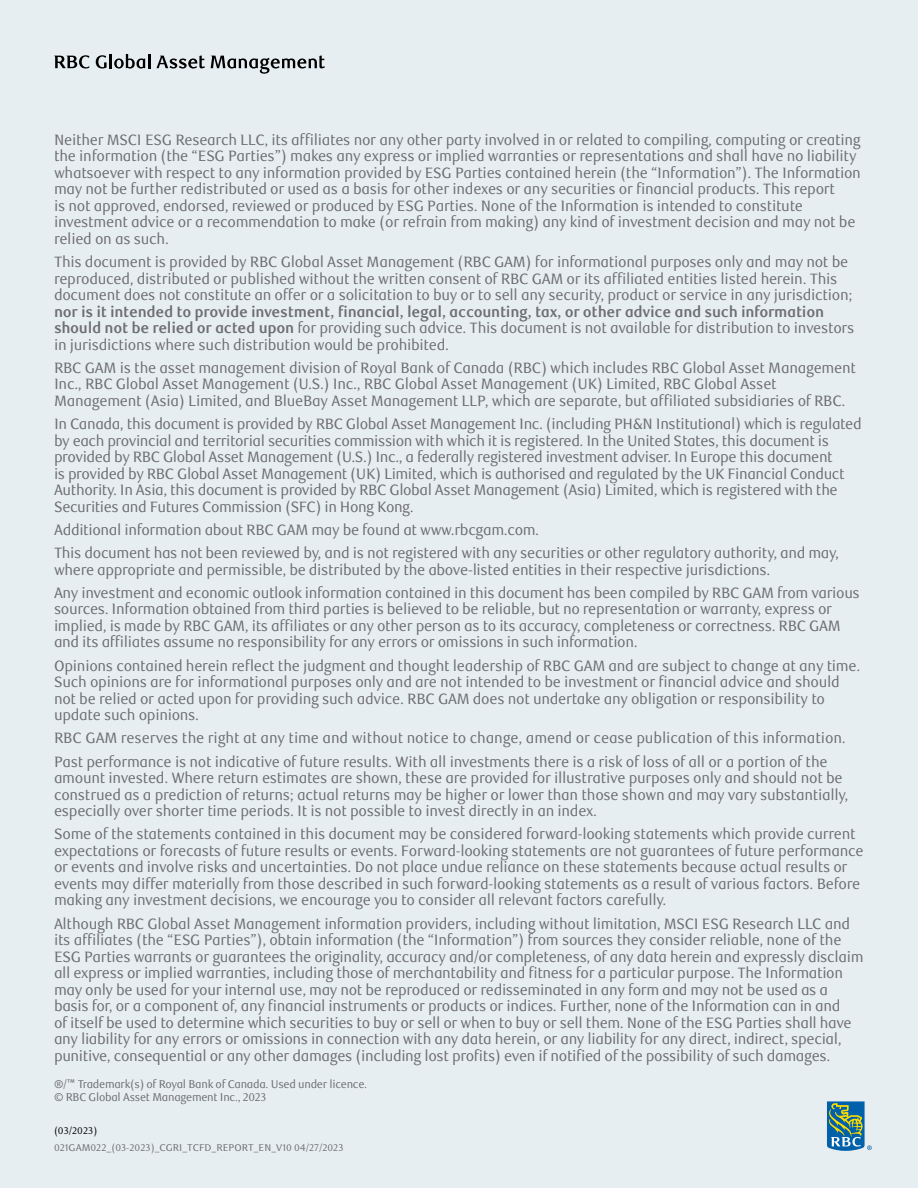
<style>
.page{position:relative;width:918px;height:1188px;background:#e7eef1}
.page>*{position:absolute;margin:0;border:0;box-sizing:border-box;transform-origin:0 0}
.Inside_Pages_ACC_P_Disclosure_no_keyline{font:15px/16.5px "RBC Text Cond";letter-spacing:-.02em;color:#6d6e71}
.Inside_Pages_ACC_P_Trademark{font:11.25px/13.5px "RBC Text Cond";letter-spacing:-.025em;color:#6d6e71}
.t1{font:9.75px "RBC Text";color:#6d6e71}
.Inside_Pages_ACC_P_Form_Number_Date{font:9.75px "RBC Text";color:#000}
.s1{font-weight:700}
</style>
<div class="page">
<svg style="left:827px;top:1101px;width:45px;height:50px"></svg>
<svg style="left:54px;top:55px;width:35px;height:14px"></svg>
<svg style="left:96px;top:54px;width:54px;height:15px"></svg>
<svg style="left:157px;top:55px;width:48px;height:14px"></svg>
<svg style="left:211px;top:55px;width:114px;height:19px"></svg>
<p class="Inside_Pages_ACC_P_Disclosure_no_keyline" style="left:54px;top:132px;width:808px">Neither MSCI ESG Research LLC, its affiliates nor any other party involved in or related to compiling, computing or creating the information (the “ESG Parties”) makes any express or implied warranties or representations and shall have no liability whatsoever with respect to any information provided by ESG Parties contained herein (the “Information”). The Information may not be further redistributed or used as a basis for other indexes or any securities or financial products. This report<br>is not approved, endorsed, reviewed or produced by ESG Parties. None of the Information is intended to constitute investment advice or a recommendation to make (or refrain from making) any kind of investment decision and may not be relied on as such.</p>
<p class="Inside_Pages_ACC_P_Disclosure_no_keyline" style="left:54px;top:254px;width:802px">This document is provided by RBC Global Asset Management (RBC GAM) for informational purposes only and may not be reproduced, distributed or published without the written consent of RBC GAM or its affiliated entities listed herein. This document does not constitute an offer or a solicitation to buy or to sell any security, product or service in any jurisdiction; <span class="s1">nor is it intended to provide investment, financial, legal, accounting, tax, or other advice and such information should not be relied or acted upon</span> for providing such advice. This document is not available for distribution to investors in jurisdictions where such distribution would be prohibited.</p>
<p class="Inside_Pages_ACC_P_Disclosure_no_keyline" style="left:54px;top:360px;width:804px">RBC GAM is the asset management division of Royal Bank of Canada (RBC) which includes RBC Global Asset Management<br>Inc., RBC Global Asset Management (U.S.) Inc., RBC Global Asset Management (UK) Limited, RBC Global Asset<br>Management (Asia) Limited, and BlueBay Asset Management LLP, which are separate, but affiliated subsidiaries of RBC.</p>
<p class="Inside_Pages_ACC_P_Disclosure_no_keyline" style="left:54px;top:416px;width:809px">In Canada, this document is provided by RBC Global Asset Management Inc. (including PH&amp;N Institutional) which is regulated by each provincial and territorial securities commission with which it is registered. In the United States, this document is provided by RBC Global Asset Management (U.S.) Inc., a federally registered investment adviser. In Europe this document<br>is provided by RBC Global Asset Management (UK) Limited, which is authorised and regulated by the UK Financial Conduct Authority. In Asia, this document is provided by RBC Global Asset Management (Asia) Limited, which is registered with the Securities and Futures Commission (SFC) in Hong Kong.</p>
<p class="Inside_Pages_ACC_P_Disclosure_no_keyline" style="left:54px;top:522px;width:487px">Additional information about RBC GAM may be found at www.rbcgam.com.</p>
<p class="Inside_Pages_ACC_P_Disclosure_no_keyline" style="left:54px;top:545px;width:787px">This document has not been reviewed by, and is not registered with any securities or other regulatory authority, and may, where appropriate and permissible, be distributed by the above-listed entities in their respective jurisdictions.</p>
<p class="Inside_Pages_ACC_P_Disclosure_no_keyline" style="left:54px;top:585px;width:807px">Any investment and economic outlook information contained in this document has been compiled by RBC GAM from various sources. Information obtained from third parties is believed to be reliable, but no representation or warranty, express or implied, is made by RBC GAM, its affiliates or any other person as to its accuracy, completeness or correctness. RBC GAM and its affiliates assume no responsibility for any errors or omissions in such information.</p>
<p class="Inside_Pages_ACC_P_Disclosure_no_keyline" style="left:54px;top:658px;width:808px">Opinions contained herein reflect the judgment and thought leadership of RBC GAM and are subject to change at any time.<br>Such opinions are for informational purposes only and are not intended to be investment or financial advice and should not be relied or acted upon for providing such advice. RBC GAM does not undertake any obligation or responsibility to update such opinions.</p>
<p class="Inside_Pages_ACC_P_Disclosure_no_keyline" style="left:54px;top:730px;width:793px">RBC GAM reserves the right at any time and without notice to change, amend or cease publication of this information.</p>
<p class="Inside_Pages_ACC_P_Disclosure_no_keyline" style="left:54px;top:754px;width:796px">Past performance is not indicative of future results. With all investments there is a risk of loss of all or a portion of the amount invested. Where return estimates are shown, these are provided for illustrative purposes only and should not be construed as a prediction of returns; actual returns may be higher or lower than those shown and may vary substantially, especially over shorter time periods. It is not possible to invest directly in an index.</p>
<p class="Inside_Pages_ACC_P_Disclosure_no_keyline" style="left:54px;top:826px;width:811px">Some of the statements contained in this document may be considered forward-looking statements which provide current expectations or forecasts of future results or events. Forward-looking statements are not guarantees of future performance or events and involve risks and uncertainties. Do not place undue reliance on these statements because actual results or events may differ materially from those described in such forward-looking statements as a result of various factors. Before making any investment decisions, we encourage you to consider all relevant factors carefully.</p>
<p class="Inside_Pages_ACC_P_Disclosure_no_keyline" style="left:54px;top:916px;width:811px">Although RBC Global Asset Management information providers, including without limitation, MSCI ESG Research LLC and its affiliates (the “ESG Parties”), obtain information (the “Information”) from sources they consider reliable, none of the ESG Parties warrants or guarantees the originality, accuracy and/or completeness, of any data herein and expressly disclaim all express or implied warranties, including those of merchantability and fitness for a particular purpose. The Information may only be used for your internal use, may not be reproduced or redisseminated in any form and may not be used as a basis for, or a component of, any financial instruments or products or indices. Further, none of the Information can in and<br>of itself be used to determine which securities to buy or sell or when to buy or sell them. None of the ESG Parties shall have any liability for any errors or omissions in connection with any data herein, or any liability for any direct, indirect, special, punitive, consequential or any other damages (including lost profits) even if notified of the possibility of such damages.</p>
<p class="Inside_Pages_ACC_P_Trademark" style="left:54px;top:1077px;width:315px">®/™ Trademark(s) of Royal Bank of Canada. Used under licence. © RBC Global Asset Management Inc., 2023</p>
<p class="Inside_Pages_ACC_P_Form_Number_Date" style="left:54px;top:1125px;width:45px">(03/2023)</p>
<p class="t1" style="left:54px;top:1142px;width:176px">021GAM022_(03-2023)_CGRI_TCFD_REPORT</p>
<p class="t1" style="left:254px;top:1142px;width:91px">_EN_V10 04/27/2023</p>
</div>
